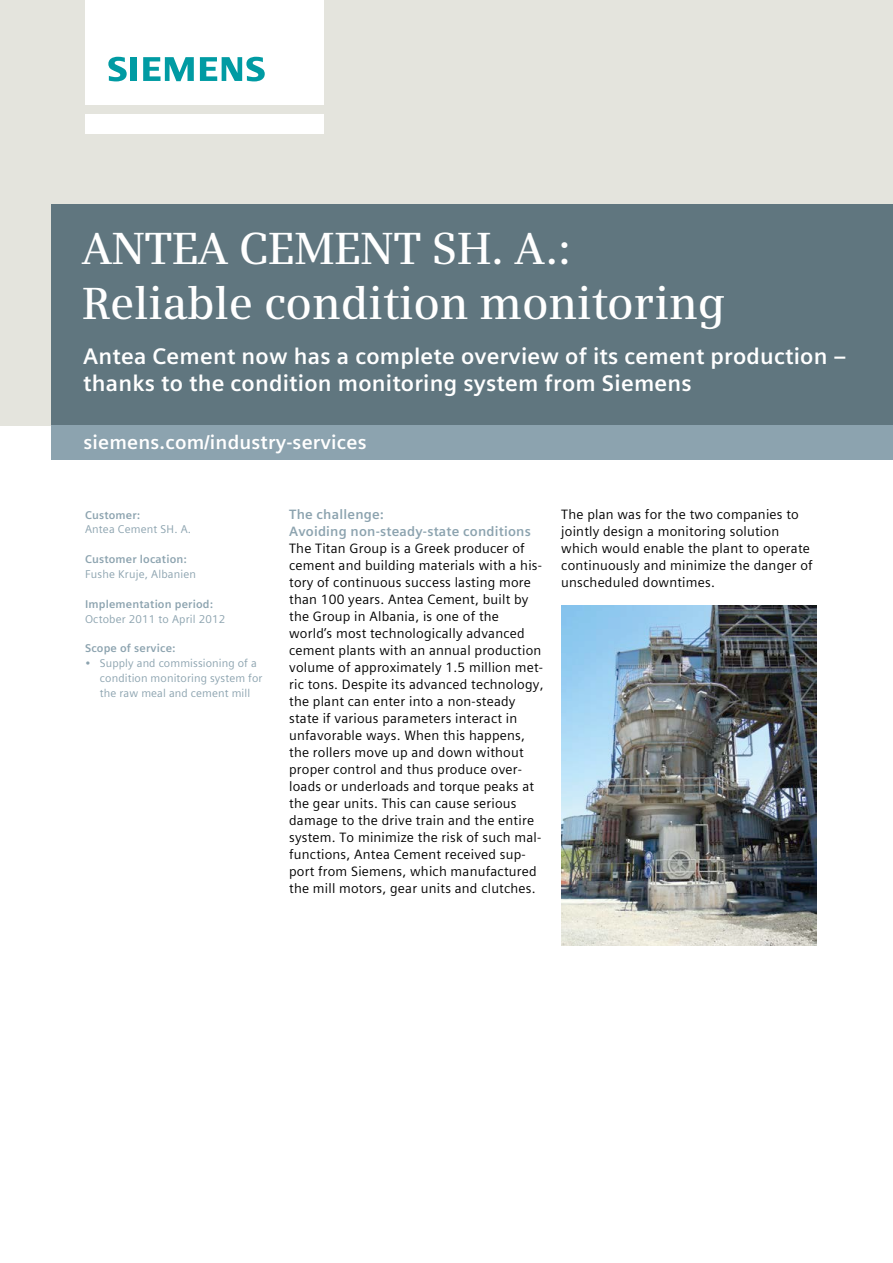
<style>
.page{position:relative;width:893px;height:1263px;background:#fff}
.page>*{position:absolute;margin:0;border:0;box-sizing:border-box;transform-origin:0 0}
.t1{font:600 45px/55.2px "Siemens Serif";letter-spacing:-.005em;color:#fff}
.t2{font:700 22.5px/27.6px "Siemens Sans Global";letter-spacing:.01em;color:#fff}
.t3{font:700 19.5px "Siemens Sans Global";letter-spacing:.01em;color:#fff}
.t4{font:13.5px/17px "Siemens Sans Global";letter-spacing:.015em;color:#000}
.t5{font:700 13.5px/17px "Siemens Sans Global";letter-spacing:.015em;color:#8ca3af}
.t6{font:11.25px/14.9px "Siemens Sans Global";letter-spacing:.01em;color:#8ca3af}
.t7{font:700 11.25px "Siemens Sans Global";letter-spacing:.015em;color:#8ca3af}
</style>
<div class="page">
<div style="left:0;top:0;width:893px;height:425px;background:#e4e4dd"></div>
<div style="left:85px;top:114px;width:238px;height:19px;background:#fff"></div>
<div style="left:85px;top:0;width:238px;height:105px;background:#fff"></div>
<svg style="left:108px;top:57px;width:19px;height:24px"></svg>
<div style="left:130px;top:57px;width:7px;height:24px;background:#009ba3"></div>
<svg style="left:143px;top:57px;width:51px;height:24px"></svg>
<svg style="left:200px;top:57px;width:65px;height:24px"></svg>
<div style="left:51px;top:204px;width:842px;height:221px;background:#60767f"></div>
<img style="left:561px;top:605px;width:255px;height:340px">
<div style="left:51px;top:425px;width:842px;height:34px;background:#8ca3af"></div>
<h1 class="t1" style="left:82px;top:220px;width:645px">ANTEA CEMENT SH. A.:<br>Reliable condition monitoring</h1>
<h2 class="t2" style="left:83px;top:342px;width:765px">Antea Cement now has a complete overview of its cement production – thanks to the condition monitoring system from Siemens</h2>
<h3 class="t3" style="left:83px;top:427px;width:285px">siemens.com/industry-services</h3>
<p class="t7" style="left:85px;top:506px;width:57px">Customer:</p>
<p class="t6" style="left:85px;top:522px;width:108px">Antea Cement SH. A.</p>
<p class="t7" style="left:85px;top:551px;width:103px">Customer location:</p>
<p class="t6" style="left:85px;top:567px;width:113px">Fushe Kruje, Albanien</p>
<p class="t7" style="left:85px;top:595px;width:129px">Implementation period:</p>
<p class="t6" style="left:85px;top:611px;width:142px">October 2011 to April 2012</p>
<p class="t7" style="left:85px;top:640px;width:92px">Scope of service:</p>
<p class="t6" style="left:100px;top:656px;width:164px;text-indent:-15px">• Supply and commissioning of a condition monitoring system for the raw meal and cement mill</p>
<p class="t5" style="left:289px;top:506px;width:243px">The challenge:<br>Avoiding non-steady-state conditions</p>
<p class="t4" style="left:289px;top:540px;width:256px">The Titan Group is a Greek producer of cement and building materials with a his&shy;tory of continuous success lasting more than 100 years. Antea Cement, built by the Group in Albania, is one of the world’s most technologically advanced cement plants with an annual production volume of approximately 1.5 million met&shy;ric tons. Despite its advanced technology, the plant can enter into a non-steady state if various parameters interact in unfavorable ways. When this happens, the rollers move up and down without proper control and thus produce over&shy;loads or underloads and torque peaks at the gear units. This can cause serious damage to the drive train and the entire system. To minimize the risk of such mal&shy;functions, Antea Cement received sup&shy;port from Siemens, which manufactured the mill motors, gear units and clutches.</p>
<p class="t4" style="left:561px;top:506px;width:253px">The plan was for the two companies to jointly design a monitoring solution which would enable the plant to operate continuously and minimize the danger of unscheduled downtimes.</p>
</div>
